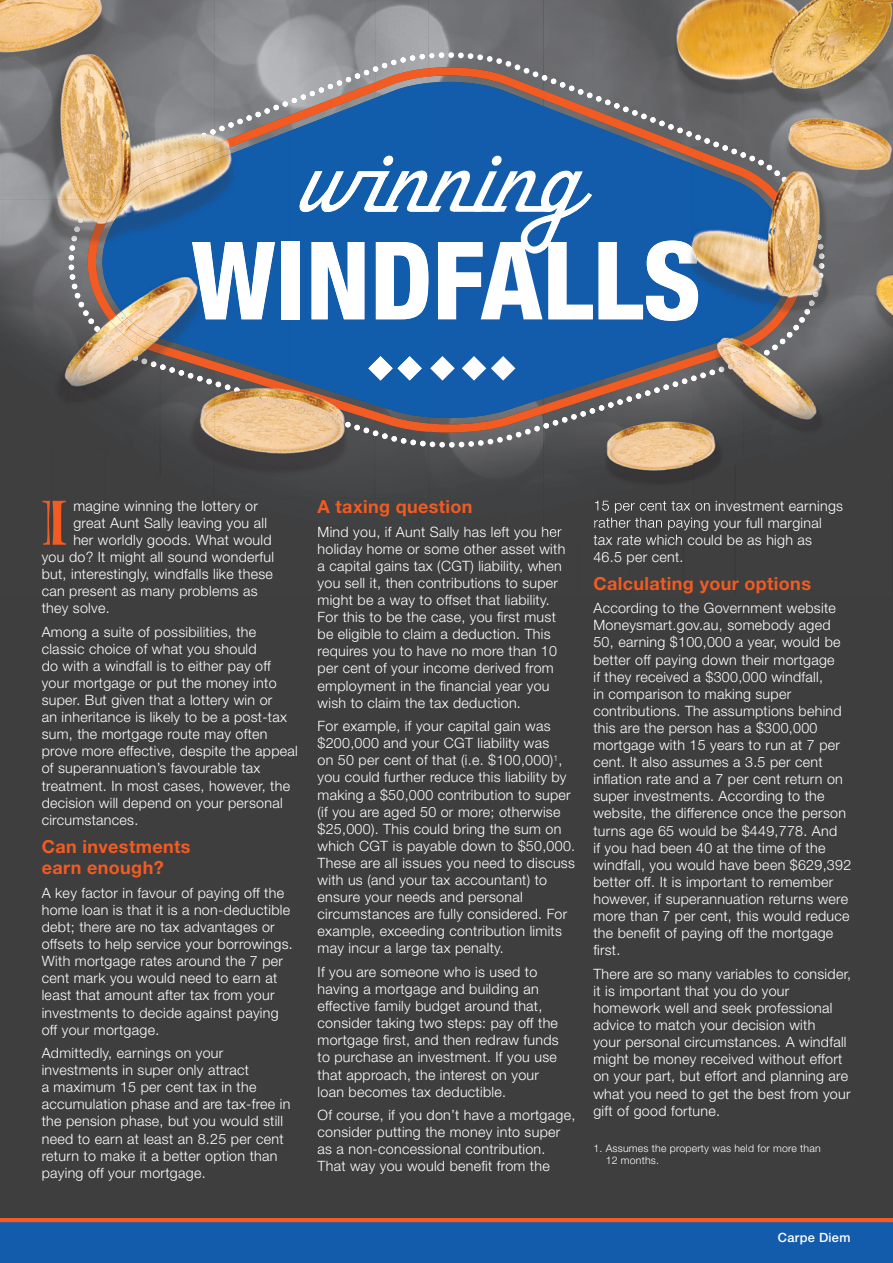
<style>
.page{position:relative;width:893px;height:1263px;background:#fff}
.page>*{position:absolute;margin:0;border:0;box-sizing:border-box;transform-origin:0 0}
.t1{font:700 64.05px "Viva Std";color:#f25b21}
.t2{font:700 18px/21.6px "Helvetica Neue LT Std";letter-spacing:.02em;color:#f25b21}
.t3{font:300 14.25px/17.1px "Helvetica Neue LT Std";letter-spacing:.02em;color:#fff}
.t4{font:500 12.75px "Helvetica Neue LT Std";letter-spacing:.025em;color:#fff}
.t5{font:300 10.5px/12.6px "Helvetica Neue LT Std";letter-spacing:.02em;color:#fff}
</style>
<div class="page">
<svg style="left:0;top:1217px;width:893px;height:46px;background:#285b9b"></svg>
<div style="left:0;top:0;width:893px;height:1217px;background:#3e3e3f"></div>
<img style="left:429px;top:0;width:114px;height:52px">
<img style="left:429px;top:448px;width:114px;height:31px">
<img style="left:593px;top:0;width:300px;height:147px">
<div style="left:543px;top:0;width:50px;height:52px;background:#696a6d"></div>
<img style="left:824px;top:147px;width:69px;height:256px">
<img style="left:693px;top:448px;width:23px;height:29px">
<img style="left:544px;top:448px;width:149px;height:83px">
<img style="left:543px;top:526px;width:18px;height:11px">
<img style="left:595px;top:500px;width:114px;height:13px">
<img style="left:594px;top:517px;width:104px;height:13px">
<img style="left:593px;top:534px;width:90px;height:7px">
<img style="left:0;top:0;width:214px;height:199px">
<img style="left:214px;top:0;width:161px;height:52px">
<img style="left:375px;top:0;width:54px;height:52px">
<img style="left:0;top:199px;width:68px;height:184px">
<img style="left:238px;top:448px;width:137px;height:27px">
<div style="left:375px;top:448px;width:54px;height:28px;background:#494a4b"></div>
<svg style="left:68px;top:52px;width:756px;height:396px;background:#6f8196"></svg>
<h1 class="t1" style="left:42px;top:490px;width:27px">I</h1>
<p class="t3" style="left:73px;top:497px;width:186px">magine winning the lottery or</p>
<p class="t3" style="left:73px;top:514px;width:195px">great Aunt Sally leaving you all</p>
<p class="t3" style="left:73px;top:531px;width:200px">her worldly goods. What would</p>
<p class="t3" style="left:42px;top:548px;width:234px">you do? It might all sound wonderful</p>
<p class="t3" style="left:42px;top:565px;width:233px">but, interestingly, windfalls like these</p>
<p class="t3" style="left:42px;top:582px;width:218px">can present as many problems as</p>
<p class="t3" style="left:42px;top:599px;width:70px">they solve.</p>
<p class="t3" style="left:42px;top:623px;width:258px">Among a suite of possibilities, the classic choice of what you should<br>do with a windfall is to either pay off your mortgage or put the money into super. But given that a lottery win or<br>an inheritance is likely to be a post-tax sum, the mortgage route may often prove more effective, despite the appeal of superannuation’s favourable tax treatment. In most cases, however, the decision will depend on your personal circumstances.</p>
<p class="t2" style="left:42px;top:835px;width:150px">Can investments earn enough?</p>
<p class="t3" style="left:42px;top:884px;width:253px">A key factor in favour of paying off the home loan is that it is a non-deductible debt; there are no tax advantages or offsets to help service your borrowings.<br>With mortgage rates around the 7 per cent mark you would need to earn at least that amount after tax from your investments to decide against paying off your mortgage.</p>
<p class="t3" style="left:42px;top:1044px;width:250px">Admittedly, earnings on your investments in super only attract<br>a maximum 15 per cent tax in the accumulation phase and are tax-free in the pension phase, but you would still need to earn at least an 8.25 per cent return to make it a better option than paying off your mortgage.</p>
<p class="t2" style="left:318px;top:495px;width:157px">A taxing question</p>
<p class="t3" style="left:318px;top:523px;width:249px">Mind you, if Aunt Sally has left you her holiday home or some other asset with a capital gains tax (CGT) liability, when you sell it, then contributions to super might be a way to offset that liability.<br>For this to be the case, you first must be eligible to claim a deduction. This requires you to have no more than 10 per cent of your income derived from employment in the financial year you wish to claim the tax deduction.</p>
<p class="t3" style="left:318px;top:717px;width:259px">For example, if your capital gain was $200,000 and your CGT liability was<br>on 50 per cent of that (i.e. $100,000)<sup>1</sup>, you could further reduce this liability by making a $50,000 contribution to super (if you are aged 50 or more; otherwise $25,000). This could bring the sum on which CGT is payable down to $50,000.<br>These are all issues you need to discuss with us (and your tax accountant) to ensure your needs and personal circumstances are fully considered. For example, exceeding contribution limits may incur a large tax penalty.</p>
<p class="t3" style="left:318px;top:963px;width:243px">If you are someone who is used to having a mortgage and building an effective family budget around that, consider taking two steps: pay off the mortgage first, and then redraw funds to purchase an investment. If you use that approach, the interest on your loan becomes tax deductible.</p>
<p class="t3" style="left:318px;top:1106px;width:259px">Of course, if you don’t have a mortgage, consider putting the money into super as a non-concessional contribution.<br>That way you would benefit from the</p>
<p class="t3" style="left:593px;top:497px;width:251px">15 per cent tax on investment earnings rather than paying your full marginal tax rate which could be as high as<br>46.5 per cent.</p>
<p class="t2" style="left:593px;top:572px;width:219px">Calculating your options</p>
<p class="t3" style="left:593px;top:599px;width:259px">According to the Government website Moneysmart.gov.au, somebody aged 50, earning $100,000 a year, would be better off paying down their mortgage<br>if they received a $300,000 windfall,<br>in comparison to making super contributions. The assumptions behind this are the person has a $300,000 mortgage with 15 years to run at 7 per cent. It also assumes a 3.5 per cent inflation rate and a 7 per cent return on super investments. According to the website, the difference once the person turns age 65 would be $449,778. And<br>if you had been 40 at the time of the windfall, you would have been $629,392 better off. It is important to remember however, if superannuation returns were more than 7 per cent, this would reduce the benefit of paying off the mortgage first.</p>
<p class="t3" style="left:593px;top:965px;width:259px">There are so many variables to consider, it is important that you do your homework well and seek professional advice to match your decision with<br>your personal circumstances. A windfall might be money received without effort on your part, but effort and planning are what you need to get the best from your gift of good fortune.</p>
<p class="t5" style="left:606px;top:1141px;width:216px;text-indent:-12px">1. Assumes the property was held for more than<br>12 months.</p>
<p class="t4" style="left:778px;top:1230px;width:74px">Carpe Diem</p>
</div>
